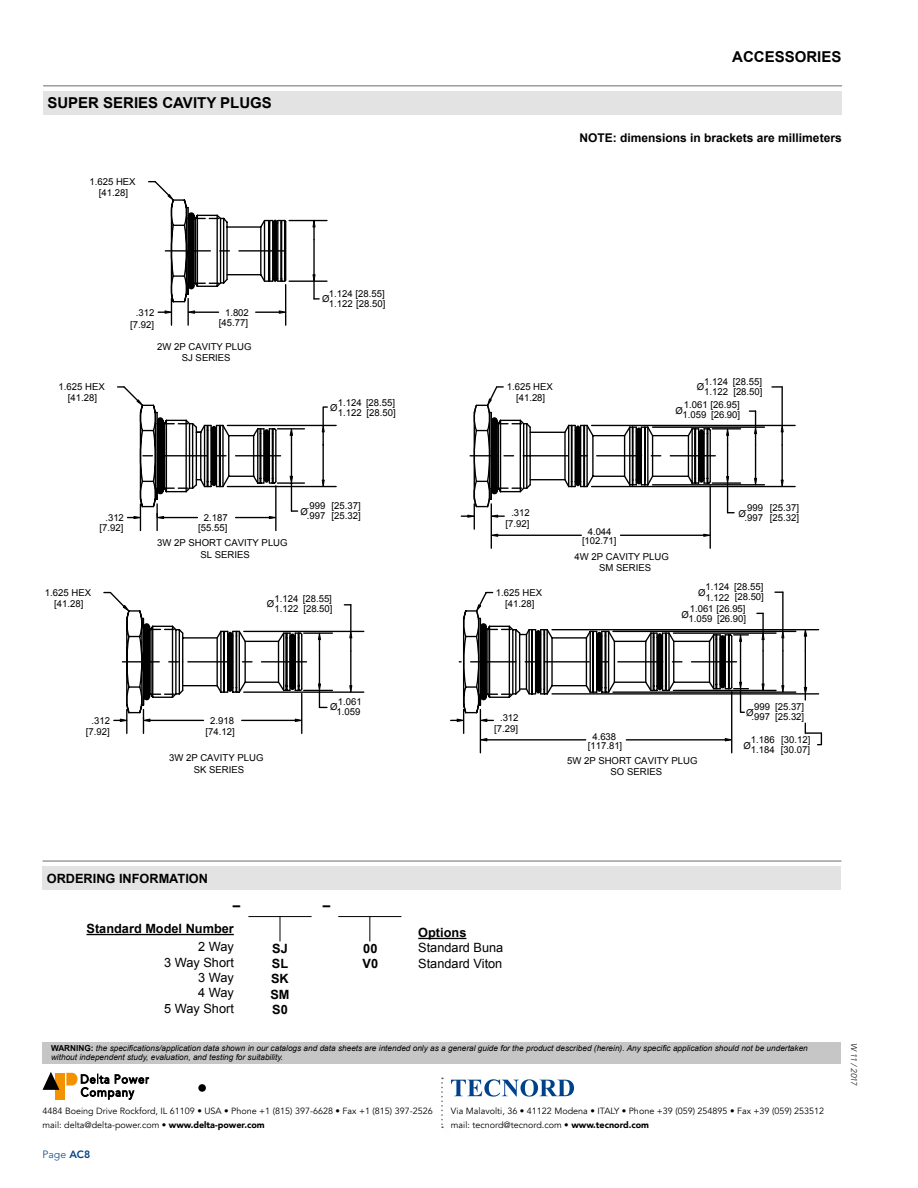
<style>
.page{position:relative;width:918px;height:1188px;background:#fff}
.page>*{position:absolute;margin:0;border:0;box-sizing:border-box;transform-origin:0 0}
.t1{font:700 15px "Arial";color:#000}
.t2{font:700 13.5px "Arial";color:#000}
.t3{font:700 12.75px/15.3px "Arial";color:#000}
.t4{font:12.75px/15.3px "Arial";color:#000;text-align:right}
.t5{font:700 12px "Arial";color:#000}
.t6{font:300 10.5px "Avenir LT Std";color:#004289}
.t7{font:9.6px/11.2px "Arial";color:#000;text-align:center}
.t8{font:9px/13.5px "Avenir";color:#000}
.t9{font:italic 8.25px/9.9px "Arial";color:#000}
.t10{font:italic 300 8.25px "Avenir LT Std";color:#000}
.s1{font-weight:700;font-style:normal}
.s2{font-weight:900}
.s3{font-weight:800}
</style>
<div class="page">
<svg style="left:456px;top:1079px;width:118px;height:18px"></svg>
<svg style="left:441px;top:1078px;width:2px;height:50px"></svg>
<div style="left:43px;top:1043px;width:798px;height:21px;background:#c6c6c6"></div>
<div style="left:55px;top:1073px;width:10px;height:26px;background:#f39200"></div>
<svg style="left:43px;top:1072px;width:16px;height:18px"></svg>
<svg style="left:66px;top:1073px;width:84px;height:27px"></svg>
<div style="left:43px;top:91px;width:799px;height:23px;background:#e3e3e3"></div>
<hr style="left:43px;top:85px;width:799px;height:2px;background:#9d9d9c">
<hr style="left:87px;top:934px;width:147px;height:1px;background:#000">
<hr style="left:248px;top:916px;width:64px;height:1px;background:#000">
<svg style="left:280px;top:917px;width:1px;height:24px"></svg>
<hr style="left:418px;top:938px;width:48px;height:1px;background:#000">
<hr style="left:338px;top:916px;width:63px;height:1px;background:#000">
<svg style="left:369px;top:917px;width:1px;height:24px"></svg>
<div style="left:43px;top:866px;width:798px;height:24px;background:#e3e3e3"></div>
<hr style="left:43px;top:860px;width:798px;height:2px;background:#9d9d9c">
<hr style="left:731px;top:692px;width:1px;height:61px;background:#000">
<svg style="left:118px;top:181px;width:210px;height:243px"></svg>
<svg style="left:123px;top:424px;width:359px;height:330px"></svg>
<svg style="left:451px;top:386px;width:372px;height:360px"></svg>
<div style="left:198px;top:1084px;width:8px;height:8px;background:#000;border-radius:50%"></div>
<h1 class="t1" style="left:47px;top:93px;width:226px">SUPER SERIES CAVITY PLUGS</h1>
<p class="t7" style="left:89px;top:176px;width:48px">1.625 HEX [41.28]</p>
<p class="t7" style="left:59px;top:381px;width:48px">1.625 HEX</p>
<p class="t7" style="left:68px;top:393px;width:31px">[41.28]</p>
<p class="t7" style="left:136px;top:307px;width:20px">.312</p>
<p class="t7" style="left:130px;top:319px;width:25px">[7.92]</p>
<p class="t7" style="left:225px;top:307px;width:25px">1.802</p>
<p class="t7" style="left:219px;top:317px;width:31px">[45.77]</p>
<p class="t7" style="left:157px;top:341px;width:96px">2W 2P CAVITY PLUG<br>SJ SERIES</p>
<p class="t7" style="left:322px;top:293px;width:9px">Ø</p>
<p class="t7" style="left:329px;top:288px;width:57px">1.124 [28.55]</p>
<p class="t7" style="left:329px;top:298px;width:58px">1.122 [28.50]</p>
<p class="t7" style="left:338px;top:397px;width:59px">1.124 [28.55]</p>
<p class="t7" style="left:330px;top:402px;width:9px">Ø</p>
<p class="t7" style="left:338px;top:407px;width:59px">1.122 [28.50]</p>
<p class="t7" style="left:105px;top:512px;width:20px">.312</p>
<p class="t7" style="left:100px;top:522px;width:25px">[7.92]</p>
<p class="t7" style="left:204px;top:512px;width:25px">2.187</p>
<p class="t7" style="left:198px;top:522px;width:31px">[55.55]</p>
<p class="t7" style="left:157px;top:537px;width:132px">3W 2P SHORT CAVITY PLUG<br>SL SERIES</p>
<p class="t7" style="left:301px;top:501px;width:26px;line-height:9.6px;text-align:right">.999<br>Ø.997</p>
<p class="t7" style="left:332px;top:501px;width:31px;line-height:9.6px;text-align:left">[25.37] [25.32]</p>
<p class="t7" style="left:45px;top:587px;width:48px">1.625 HEX [41.28]</p>
<p class="t7" style="left:267px;top:599px;width:9px">Ø</p>
<p class="t7" style="left:275px;top:594px;width:59px;line-height:10.2px;text-align:left">1.124 [28.55]<br>1.122</p>
<p class="t7" style="left:303px;top:603px;width:31px">[28.50]</p>
<p class="t7" style="left:92px;top:715px;width:20px">.312</p>
<p class="t7" style="left:86px;top:726px;width:25px">[7.92]</p>
<p class="t7" style="left:210px;top:715px;width:25px">2.918</p>
<p class="t7" style="left:206px;top:726px;width:31px">[74.12]</p>
<p class="t7" style="left:169px;top:752px;width:96px">3W 2P CAVITY PLUG<br>SK SERIES</p>
<p class="t7" style="left:338px;top:696px;width:25px">1.061</p>
<p class="t7" style="left:330px;top:702px;width:9px">Ø</p>
<p class="t7" style="left:337px;top:706px;width:25px">1.059</p>
<h1 class="t1" style="left:732px;top:47px;width:111px">ACCESSORIES</h1>
<p class="t5" style="left:580px;top:130px;width:264px">NOTE: dimensions in brackets are millimeters</p>
<p class="t7" style="left:704px;top:376px;width:59px">1.124 [28.55]</p>
<p class="t7" style="left:507px;top:381px;width:48px">1.625 HEX [41.28]</p>
<p class="t7" style="left:697px;top:386px;width:67px">Ø1.122 [28.50]</p>
<p class="t7" style="left:711px;top:409px;width:31px">[26.90]</p>
<p class="t7" style="left:683px;top:400px;width:59px;line-height:10.1px;text-align:left">1.061 [26.95]<br>1.059</p>
<p class="t7" style="left:675px;top:405px;width:9px">Ø</p>
<p class="t7" style="left:511px;top:507px;width:20px">.312</p>
<p class="t7" style="left:506px;top:518px;width:25px">[7.92]</p>
<p class="t7" style="left:588px;top:526px;width:25px">4.044</p>
<p class="t7" style="left:599px;top:562px;width:53px">SM SERIES</p>
<p class="t7" style="left:582px;top:535px;width:36px">[102.71]</p>
<p class="t7" style="left:574px;top:551px;width:96px">4W 2P CAVITY PLUG</p>
<p class="t7" style="left:745px;top:503px;width:56px;line-height:9.8px;text-align:left">.999 [25.37] .997</p>
<p class="t7" style="left:738px;top:508px;width:9px">Ø</p>
<p class="t7" style="left:770px;top:512px;width:31px">[25.32]</p>
<p class="t7" style="left:496px;top:587px;width:48px">1.625 HEX [41.28]</p>
<p class="t7" style="left:734px;top:582px;width:31px;line-height:10.1px;text-align:left">[28.55] [28.50]</p>
<p class="t7" style="left:717px;top:613px;width:31px">[26.90]</p>
<p class="t7" style="left:706px;top:582px;width:25px;line-height:10.1px;text-align:left">1.124<br>1.122</p>
<p class="t7" style="left:698px;top:587px;width:9px">Ø</p>
<p class="t7" style="left:689px;top:604px;width:59px;line-height:10.1px;text-align:left">1.061 [26.95]<br>1.059</p>
<p class="t7" style="left:681px;top:609px;width:9px">Ø</p>
<p class="t7" style="left:500px;top:712px;width:20px">.312</p>
<p class="t7" style="left:494px;top:723px;width:25px">[7.29]</p>
<p class="t7" style="left:588px;top:732px;width:36px;line-height:9.6px">4.638 [117.81]</p>
<p class="t7" style="left:567px;top:755px;width:132px">5W 2P SHORT CAVITY PLUG</p>
<p class="t7" style="left:611px;top:766px;width:53px">SO SERIES</p>
<p class="t7" style="left:746px;top:702px;width:60px;line-height:9.4px;text-align:right">[25.37]<br>Ø.997 [25.32]</p>
<p class="t7" style="left:752px;top:701px;width:20px">.999</p>
<p class="t7" style="left:751px;top:734px;width:25px">1.186</p>
<p class="t7" style="left:781px;top:734px;width:31px">[30.12]</p>
<p class="t7" style="left:744px;top:744px;width:33px">Ø1.184</p>
<p class="t7" style="left:781px;top:744px;width:31px">[30.07]</p>
<h3 class="t3" style="left:47px;top:871px;width:163px">ORDERING INFORMATION</h3>
<h2 class="t2" style="left:233px;top:896px;width:9px">–</h2>
<h2 class="t2" style="left:323px;top:896px;width:9px">–</h2>
<h3 class="t3" style="left:270px;top:941px;width:21px">SJ<br>SL<br>SK<br>SM<br>S0</h3>
<h3 class="t3" style="left:87px;top:921px;width:149px">Standard Model Number</h3>
<h3 class="t4" style="left:164px;top:939px;width:71px">2 Way<br>3 Way Short<br>3 Way<br>4 Way<br>5 Way Short</h3>
<h3 class="t3" style="left:363px;top:941px;width:17px">00<br>V0</h3>
<h3 class="t3" style="left:418px;top:925px;width:50px">Options</h3>
<h3 class="t4" style="left:418px;top:940px;width:87px;text-align:left">Standard Buna<br>Standard Viton</h3>
<p class="t9" style="left:51px;top:1043px;width:758px"><span class="s1">WARNING:</span> the specifications/application data shown in our catalogs and data sheets are intended only as a general guide for the product described (herein). Any specific application should not be undertaken without independent study, evaluation, and testing for suitability.</p>
<p class="t8" style="left:43px;top:1104px;width:392px">4484 Boeing Drive Rockford, IL 61109 • USA • Phone +1 (815) 397-6628 • Fax +1 (815) 397-2526 mail: delta@delta-power.com • <span class="s2">www.delta-power.com</span></p>
<p class="t6" style="left:43px;top:1148px;width:49px">Page <span class="s3">AC8</span></p>
<p class="t8" style="left:451px;top:1104px;width:375px">Via Malavolti, 36 • 41122 Modena • ITALY • Phone +39 (059) 254895 • Fax +39 (059) 253512 mail: tecnord@tecnord.com • <span class="s2">www.tecnord.com</span></p>
<p class="t10" style="left:859px;top:1043px;width:45px;rotate:90deg">W 11 / 2017</p>
</div>
